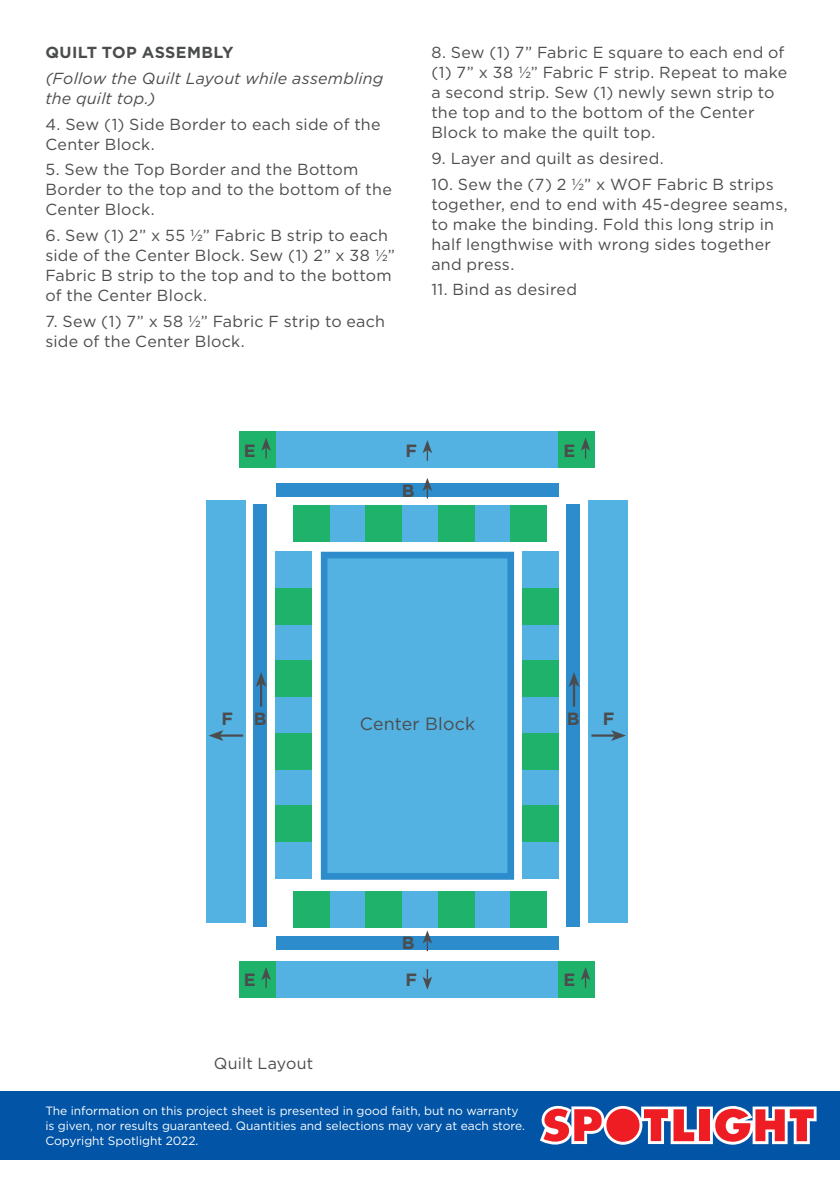
<style>
.page{position:relative;width:840px;height:1191px;background:#fff}
.page>*{position:absolute;margin:0;border:0;box-sizing:border-box;transform-origin:0 0}
.BULLET_POINT_COPY{font:700 17.8px "Gotham";color:#4b4c4d}
.BULLET_POINT_COPY-2{font:17.8px "Gotham";letter-spacing:.015em;color:#4b4c4d}
.COPY{font:16px/20px "Gotham";letter-spacing:.015em;color:#4b4c4d}
.COPY-2{font:italic 16px/20px "Gotham";letter-spacing:.01em;color:#4b4c4d}
.copy_subhead{font:700 16px "Gotham";letter-spacing:.025em;color:#4b4c4d}
.BULLET_POINT_COPY-3{font:16px "Gotham";letter-spacing:.01em;color:#4b4c4d}
.t1{font:12px/15px "Gotham";letter-spacing:-.005em;color:#fff}
</style>
<div class="page">
<div style="left:0;top:1090px;width:839px;height:69px;background:#0154a6"></div>
<svg style="left:540px;top:1106px;width:276px;height:38px;background:#c77183"></svg>
<div style="left:320px;top:552px;width:194px;height:327px;background:#53b2e1;border:7px solid #2d8ccb"></div>
<div style="left:522px;top:552px;width:36px;height:36px;background:#53b2e1"></div>
<div style="left:275px;top:552px;width:37px;height:36px;background:#53b2e1"></div>
<div style="left:522px;top:624px;width:36px;height:36px;background:#53b2e1"></div>
<div style="left:329px;top:890px;width:36px;height:37px;background:#53b2e1"></div>
<div style="left:329px;top:505px;width:36px;height:37px;background:#53b2e1"></div>
<div style="left:275px;top:484px;width:283px;height:13px;background:#2d8ccb"></div>
<div style="left:275px;top:936px;width:283px;height:13px;background:#2d8ccb"></div>
<div style="left:566px;top:505px;width:13px;height:422px;background:#2d8ccb"></div>
<div style="left:587px;top:500px;width:39px;height:422px;background:#53b2e1"></div>
<div style="left:206px;top:500px;width:40px;height:422px;background:#53b2e1"></div>
<div style="left:275px;top:960px;width:283px;height:37px;background:#53b2e1"></div>
<div style="left:275px;top:431px;width:283px;height:37px;background:#53b2e1"></div>
<div style="left:253px;top:505px;width:13px;height:422px;background:#2d8ccb"></div>
<div style="left:275px;top:624px;width:37px;height:36px;background:#53b2e1"></div>
<div style="left:522px;top:697px;width:36px;height:36px;background:#53b2e1"></div>
<div style="left:402px;top:890px;width:36px;height:37px;background:#53b2e1"></div>
<div style="left:402px;top:505px;width:36px;height:37px;background:#53b2e1"></div>
<div style="left:275px;top:697px;width:37px;height:36px;background:#53b2e1"></div>
<div style="left:522px;top:769px;width:36px;height:36px;background:#53b2e1"></div>
<div style="left:474px;top:890px;width:37px;height:37px;background:#53b2e1"></div>
<div style="left:474px;top:505px;width:37px;height:37px;background:#53b2e1"></div>
<div style="left:275px;top:769px;width:37px;height:36px;background:#53b2e1"></div>
<div style="left:522px;top:842px;width:36px;height:36px;background:#53b2e1"></div>
<div style="left:275px;top:842px;width:37px;height:36px;background:#53b2e1"></div>
<div style="left:522px;top:588px;width:36px;height:36px;background:#1eb26a"></div>
<div style="left:293px;top:890px;width:36px;height:37px;background:#1eb26a"></div>
<div style="left:239px;top:960px;width:36px;height:37px;background:#1eb26a"></div>
<div style="left:239px;top:431px;width:36px;height:37px;background:#1eb26a"></div>
<div style="left:558px;top:960px;width:36px;height:37px;background:#1eb26a"></div>
<div style="left:558px;top:431px;width:36px;height:37px;background:#1eb26a"></div>
<div style="left:293px;top:505px;width:36px;height:37px;background:#1eb26a"></div>
<div style="left:275px;top:588px;width:37px;height:36px;background:#1eb26a"></div>
<div style="left:522px;top:660px;width:36px;height:36px;background:#1eb26a"></div>
<div style="left:365px;top:890px;width:36px;height:37px;background:#1eb26a"></div>
<div style="left:365px;top:505px;width:36px;height:37px;background:#1eb26a"></div>
<div style="left:275px;top:660px;width:37px;height:36px;background:#1eb26a"></div>
<div style="left:522px;top:733px;width:36px;height:36px;background:#1eb26a"></div>
<div style="left:438px;top:890px;width:36px;height:37px;background:#1eb26a"></div>
<div style="left:438px;top:505px;width:36px;height:37px;background:#1eb26a"></div>
<div style="left:275px;top:733px;width:37px;height:36px;background:#1eb26a"></div>
<div style="left:522px;top:805px;width:36px;height:36px;background:#1eb26a"></div>
<div style="left:510px;top:890px;width:37px;height:37px;background:#1eb26a"></div>
<div style="left:510px;top:505px;width:37px;height:37px;background:#1eb26a"></div>
<div style="left:275px;top:805px;width:37px;height:36px;background:#1eb26a"></div>
<hr style="left:572px;top:683px;width:2px;height:23px;background:#4b4c4d">
<svg style="left:568px;top:672px;width:11px;height:15px"></svg>
<hr style="left:591px;top:734px;width:23px;height:2px;background:#4b4c4d">
<svg style="left:610px;top:730px;width:15px;height:11px"></svg>
<hr style="left:220px;top:734px;width:23px;height:2px;background:#4b4c4d">
<svg style="left:209px;top:730px;width:14px;height:11px"></svg>
<hr style="left:260px;top:683px;width:2px;height:23px;background:#4b4c4d">
<svg style="left:255px;top:672px;width:11px;height:15px"></svg>
<svg style="left:422px;top:478px;width:10px;height:20px"></svg>
<svg style="left:422px;top:930px;width:10px;height:21px"></svg>
<svg style="left:261px;top:967px;width:10px;height:20px"></svg>
<svg style="left:261px;top:438px;width:10px;height:20px"></svg>
<svg style="left:422px;top:969px;width:10px;height:20px"></svg>
<svg style="left:422px;top:440px;width:10px;height:21px"></svg>
<svg style="left:581px;top:967px;width:9px;height:20px"></svg>
<svg style="left:581px;top:438px;width:9px;height:20px"></svg>
<p class="copy_subhead" style="left:45px;top:42px;width:190px">QUILT TOP ASSEMBLY</p>
<p class="COPY-2" style="left:45px;top:68px;width:339px">(Follow the Quilt Layout while assembling the quilt top.)</p>
<p class="COPY" style="left:45px;top:113px;width:336px">4. Sew (1) Side Border to each side of the<br>Center Block.</p>
<p class="COPY" style="left:45px;top:159px;width:348px">5. Sew the Top Border and the Bottom<br>Border to the top and to the bottom of the<br>Center Block.</p>
<p class="COPY" style="left:45px;top:225px;width:351px">6. Sew (1) 2” x 55 ½” Fabric B strip to each side of the Center Block. Sew (1) 2” x 38 ½” Fabric B strip to the top and to the bottom of the Center Block.</p>
<p class="COPY" style="left:45px;top:311px;width:341px">7. Sew (1) 7” x 58 ½” Fabric F strip to each side of the Center Block.</p>
<p class="COPY" style="left:431px;top:42px;width:357px">8. Sew (1) 7” Fabric E square to each end of (1) 7” x 38 ½” Fabric F strip. Repeat to make a second strip. Sew (1) newly sewn strip to the top and to the bottom of the Center Block to make the quilt top.</p>
<p class="COPY" style="left:431px;top:148px;width:234px">9. Layer and quilt as desired.</p>
<p class="COPY" style="left:431px;top:173px;width:358px">10. Sew the (7) 2 ½” x WOF Fabric B strips together, end to end with 45-degree seams, to make the binding. Fold this long strip in half lengthwise with wrong sides together and press.</p>
<p class="COPY" style="left:431px;top:279px;width:147px">11. Bind as desired</p>
<p class="BULLET_POINT_COPY" style="left:244px;top:438px;width:13px">E</p>
<p class="BULLET_POINT_COPY" style="left:405px;top:438px;width:13px">F</p>
<p class="BULLET_POINT_COPY" style="left:401px;top:478px;width:14px">B</p>
<p class="BULLET_POINT_COPY" style="left:563px;top:438px;width:13px">E</p>
<p class="BULLET_POINT_COPY" style="left:221px;top:707px;width:13px">F</p>
<p class="BULLET_POINT_COPY" style="left:254px;top:707px;width:14px">B</p>
<p class="BULLET_POINT_COPY-2" style="left:359px;top:712px;width:117px">Center Block</p>
<p class="BULLET_POINT_COPY" style="left:566px;top:707px;width:14px">B</p>
<p class="BULLET_POINT_COPY" style="left:602px;top:707px;width:13px">F</p>
<p class="BULLET_POINT_COPY" style="left:244px;top:968px;width:13px">E</p>
<p class="BULLET_POINT_COPY-3" style="left:213px;top:1053px;width:101px">Quilt Layout</p>
<p class="BULLET_POINT_COPY" style="left:401px;top:931px;width:14px">B</p>
<p class="BULLET_POINT_COPY" style="left:405px;top:968px;width:13px">F</p>
<p class="t1" style="left:45px;top:1103px;width:481px">The information on this project sheet is presented in good faith, but no warranty is given, nor results guaranteed. Quantities and selections may vary at each store.<br>Copyright Spotlight 2022.</p>
<p class="BULLET_POINT_COPY" style="left:563px;top:968px;width:13px">E</p>
</div>
